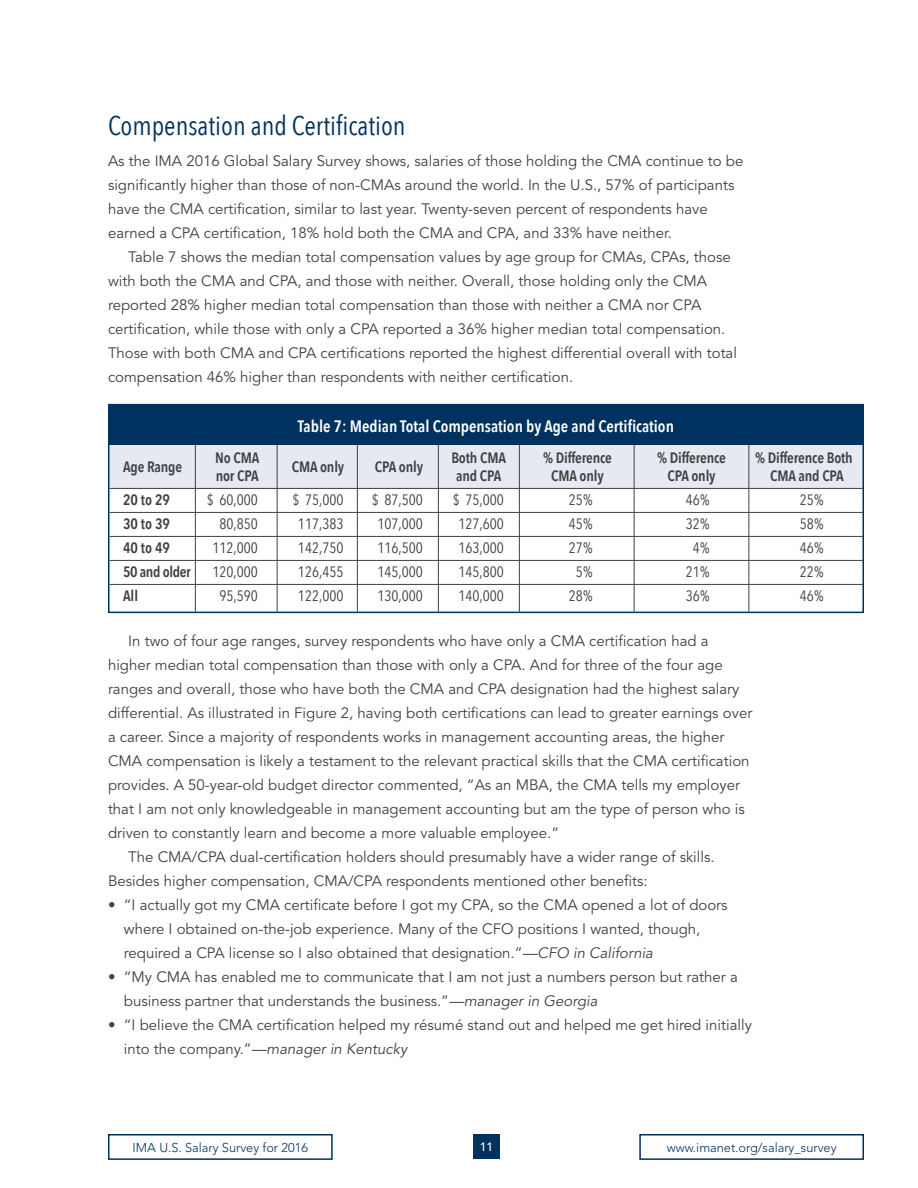
<style>
.page{position:relative;width:918px;height:1188px;background:#fff}
.page>*{position:absolute;margin:0;border:0;box-sizing:border-box;transform-origin:0 0}
.t1{font:27px "Avenir Next Condensed";color:#003260}
.t2{font:600 16.5px "Avenir Next Condensed";color:#fff}
.t3{font:15px/24px "Avenir";color:#414042}
.t4{font:15px "Avenir Next Condensed";color:#414042}
.t5{font:600 15px "Avenir Next Condensed";letter-spacing:-.01em;color:#414042}
.t6{font:300 12.75px "Avenir";color:#003260}
.t7{font:500 12px "Avenir";color:#fff}
.s1{font-style:italic}
</style>
<div class="page">
<div style="left:473px;top:1134px;width:27px;height:24px;background:#003260"></div>
<div style="left:108px;top:1134px;width:225px;height:26px;border:2px solid #003260"></div>
<div style="left:639px;top:1134px;width:225px;height:26px;border:2px solid #003260"></div>
<div style="left:108px;top:437px;width:756px;height:52px;background:#e6e9f1"></div>
<hr style="left:195px;top:443px;width:1px;height:169px;background:#414042">
<hr style="left:357px;top:443px;width:1px;height:169px;background:#414042">
<hr style="left:519px;top:443px;width:1px;height:169px;background:#414042">
<hr style="left:634px;top:443px;width:1px;height:169px;background:#414042">
<hr style="left:748px;top:444px;width:1px;height:168px;background:#414042">
<hr style="left:438px;top:444px;width:1px;height:168px;background:#414042">
<hr style="left:277px;top:444px;width:1px;height:168px;background:#414042">
<hr style="left:110px;top:488px;width:753px;height:1px;background:#414042">
<hr style="left:110px;top:512px;width:753px;height:1px;background:#414042">
<hr style="left:110px;top:536px;width:753px;height:1px;background:#414042">
<hr style="left:110px;top:560px;width:753px;height:1px;background:#414042">
<hr style="left:110px;top:584px;width:753px;height:1px;background:#414042">
<div style="left:108px;top:404px;width:756px;height:209px;border:2px solid #003260"></div>
<div style="left:108px;top:404px;width:756px;height:40px;background:#003260"></div>
<h1 class="t1" style="left:108px;top:102px;width:299px">Compensation and Certification</h1>
<p class="t3" style="left:108px;top:149px;width:637px">As the IMA 2016 Global Salary Survey shows, salaries of those holding the CMA continue to be significantly higher than those of non-CMAs around the world. In the U.S., 57% of participants have the CMA certification, similar to last year. Twenty-seven percent of respondents have earned a CPA certification, 18% hold both the CMA and CPA, and 33% have neither.</p>
<p class="t3" style="left:108px;top:245px;width:631px;text-indent:20px">Table 7 shows the median total compensation values by age group for CMAs, CPAs, those with both the CMA and CPA, and those with neither. Overall, those holding only the CMA reported 28% higher median total compensation than those with neither a CMA nor CPA certification, while those with only a CPA reported a 36% higher median total compensation.<br>Those with both CMA and CPA certifications reported the highest differential overall with total compensation 46% higher than respondents with neither certification.</p>
<p class="t5" style="left:123px;top:454px;width:61px">Age Range</p>
<p class="t2" style="left:298px;top:412px;width:378px">Table 7: Median Total Compensation by Age and Certification</p>
<p class="t5" style="left:451px;top:445px;width:56px">Both CMA</p>
<p class="t5" style="left:543px;top:445px;width:70px">% Difference</p>
<p class="t5" style="left:657px;top:445px;width:70px">% Difference</p>
<p class="t5" style="left:755px;top:445px;width:99px">% Difference Both</p>
<p class="t5" style="left:215px;top:445px;width:46px">No CMA</p>
<p class="t5" style="left:292px;top:454px;width:54px">CMA only</p>
<p class="t5" style="left:375px;top:454px;width:50px">CPA only</p>
<p class="t5" style="left:216px;top:463px;width:45px">nor CPA</p>
<p class="t5" style="left:456px;top:463px;width:47px">and CPA</p>
<p class="t5" style="left:551px;top:463px;width:54px">CMA only</p>
<p class="t5" style="left:667px;top:463px;width:50px">CPA only</p>
<p class="t5" style="left:770px;top:463px;width:75px">CMA and CPA</p>
<p class="t5" style="left:123px;top:487px;width:49px">20 to 29</p>
<p class="t4" style="left:207px;top:487px;width:53px">$ 60,000</p>
<p class="t4" style="left:292px;top:487px;width:53px">$ 75,000</p>
<p class="t4" style="left:372px;top:487px;width:53px">$ 87,500</p>
<p class="t4" style="left:453px;top:487px;width:53px">$ 75,000</p>
<p class="t4" style="left:569px;top:487px;width:25px">25%</p>
<p class="t4" style="left:686px;top:487px;width:25px">46%</p>
<p class="t4" style="left:800px;top:487px;width:25px">25%</p>
<p class="t5" style="left:123px;top:511px;width:49px">30 to 39</p>
<p class="t4" style="left:220px;top:511px;width:40px">80,850</p>
<p class="t4" style="left:298px;top:511px;width:47px">117,383</p>
<p class="t4" style="left:377px;top:511px;width:47px">107,000</p>
<p class="t4" style="left:458px;top:511px;width:47px">127,600</p>
<p class="t4" style="left:569px;top:511px;width:25px">45%</p>
<p class="t4" style="left:686px;top:511px;width:25px">32%</p>
<p class="t4" style="left:800px;top:511px;width:25px">58%</p>
<p class="t5" style="left:123px;top:535px;width:49px">40 to 49</p>
<p class="t4" style="left:212px;top:535px;width:47px">112,000</p>
<p class="t4" style="left:298px;top:535px;width:47px">142,750</p>
<p class="t4" style="left:377px;top:535px;width:47px">116,500</p>
<p class="t4" style="left:458px;top:535px;width:47px">163,000</p>
<p class="t4" style="left:569px;top:535px;width:25px">27%</p>
<p class="t4" style="left:693px;top:535px;width:18px">4%</p>
<p class="t4" style="left:800px;top:535px;width:25px">46%</p>
<p class="t5" style="left:123px;top:559px;width:69px">50 and older</p>
<p class="t4" style="left:212px;top:559px;width:47px">120,000</p>
<p class="t4" style="left:298px;top:559px;width:47px">126,455</p>
<p class="t4" style="left:377px;top:559px;width:47px">145,000</p>
<p class="t4" style="left:458px;top:559px;width:47px">145,800</p>
<p class="t4" style="left:576px;top:559px;width:18px">5%</p>
<p class="t4" style="left:686px;top:559px;width:25px">21%</p>
<p class="t4" style="left:800px;top:559px;width:25px">22%</p>
<p class="t5" style="left:123px;top:583px;width:17px">All</p>
<p class="t4" style="left:220px;top:583px;width:40px">95,590</p>
<p class="t4" style="left:298px;top:583px;width:47px">122,000</p>
<p class="t4" style="left:377px;top:583px;width:47px">130,000</p>
<p class="t4" style="left:458px;top:583px;width:47px">140,000</p>
<p class="t4" style="left:569px;top:583px;width:25px">28%</p>
<p class="t4" style="left:686px;top:583px;width:25px">36%</p>
<p class="t4" style="left:800px;top:583px;width:25px">46%</p>
<p class="t3" style="left:128px;top:629px;width:582px">In two of four age ranges, survey respondents who have only a CMA certification had a</p>
<p class="t3" style="left:108px;top:653px;width:616px">higher median total compensation than those with only a CPA. And for three of the four age</p>
<p class="t3" style="left:108px;top:677px;width:633px">ranges and overall, those who have both the CMA and CPA designation had the highest salary</p>
<p class="t3" style="left:108px;top:701px;width:646px">differential. As illustrated in Figure 2, having both certifications can lead to greater earnings over</p>
<p class="t3" style="left:108px;top:725px;width:618px">a career. Since a majority of respondents works in management accounting areas, the higher</p>
<p class="t3" style="left:108px;top:749px;width:643px">CMA compensation is likely a testament to the relevant practical skills that the CMA certification</p>
<p class="t3" style="left:108px;top:773px;width:634px">provides. A 50-year-old budget director commented, “As an MBA, the CMA tells my employer</p>
<p class="t3" style="left:108px;top:797px;width:638px">that I am not only knowledgeable in management accounting but am the type of person who is</p>
<p class="t3" style="left:108px;top:821px;width:453px">driven to constantly learn and become a more valuable employee.”</p>
<p class="t3" style="left:128px;top:845px;width:588px">The CMA/CPA dual-certification holders should presumably have a wider range of skills.</p>
<p class="t3" style="left:108px;top:869px;width:541px">Besides higher compensation, CMA/CPA respondents mentioned other benefits:</p>
<p class="t3" style="left:124px;top:893px;width:605px;text-indent:-16px">• “I actually got my CMA certificate before I got my CPA, so the CMA opened a lot of doors where I obtained on-the-job experience. Many of the CFO positions I wanted, though, required a CPA license so I also obtained that designation.”<span class="s1">—CFO in California</span></p>
<p class="t3" style="left:124px;top:965px;width:616px;text-indent:-16px">• “My CMA has enabled me to communicate that I am not just a numbers person but rather a business partner that understands the business.”<span class="s1">—manager in Georgia</span></p>
<p class="t3" style="left:124px;top:1013px;width:630px;text-indent:-16px">• “I believe the CMA certification helped my résumé stand out and helped me get hired initially into the company.”<span class="s1">—manager in Kentucky</span></p>
<p class="t6" style="left:133px;top:1140px;width:177px">IMA U.S. Salary Survey for 2016</p>
<p class="t7" style="left:480px;top:1140px;width:15px">11</p>
<p class="t6" style="left:667px;top:1140px;width:171px">www.imanet.org/salary_survey</p>
</div>
